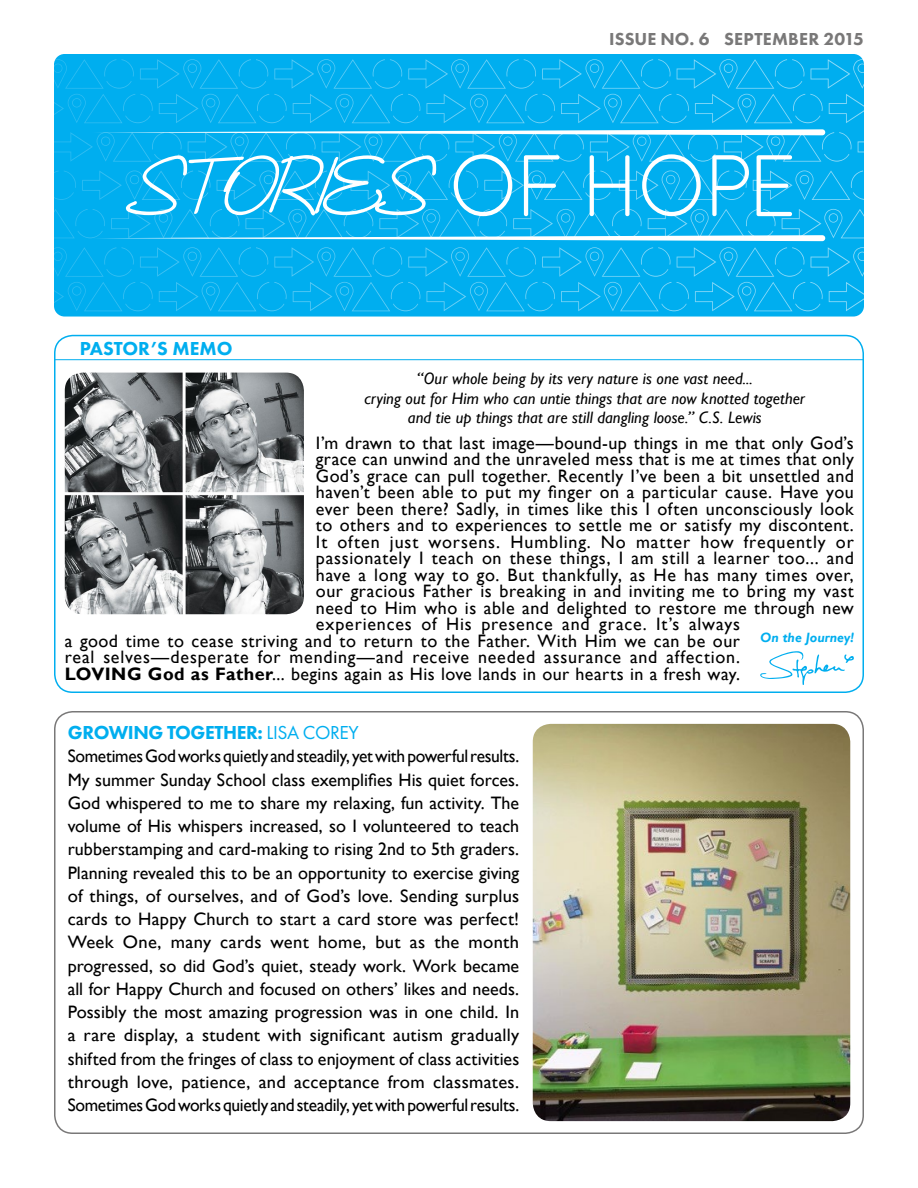
<style>
.page{position:relative;width:918px;height:1188px;background:#fff}
.page>*{position:absolute;margin:0;border:0;box-sizing:border-box;transform-origin:0 0}
.t1{font:800 19.5px "Futura PT";letter-spacing:-.02em;color:#00aeef}
.t2{font:800 19.5px "Futura PT";color:#00aeef}
.t3{font:18px/23.2px "Gill Sans";letter-spacing:.03em;color:#000;text-align:justify}
.t4{font:18px "Gill Sans";letter-spacing:.05em;color:#000}
.t5{font:800 18px "Futura PT";letter-spacing:.005em;color:#797878}
.t6{font:italic 16.5px/19.5px "Gill Sans";letter-spacing:.005em;color:#000;text-align:center}
.t7{font:italic 700 13.5px "Gill Sans";color:#00aeef}
.s1{font-weight:700}
.s2{font-weight:400}
</style>
<div class="page">
<hr style="left:54px;top:359px;width:810px;height:1px;background:#00aeef">
<div style="left:54px;top:54px;width:810px;height:263px;background:#00aeef;border-radius:11px"></div>
<svg style="left:54px;top:247px;width:810px;height:64px"></svg>
<svg style="left:54px;top:59px;width:810px;height:64px"></svg>
<svg style="left:54px;top:129px;width:810px;height:112px"></svg>
<div style="left:54px;top:711px;width:810px;height:423px;border:2px solid #797878;border-radius:18px"></div>
<div style="left:54px;top:335px;width:810px;height:358px;border:2px solid #00aeef;border-radius:18px"></div>
<img style="left:533px;top:724px;width:317px;height:397px">
<img style="left:65px;top:373px;width:239px;height:241px">
<svg style="left:760px;top:651px;width:94px;height:34px"></svg>
<p class="t2" style="left:80px;top:336px;width:154px">PASTOR’S MEMO</p>
<p class="t5" style="left:609px;top:28px;width:256px">ISSUE NO. 6 SEPTEMBER 2015</p>
<p class="t6" style="left:365px;top:369px;width:442px">“Our whole being by its very nature is one vast need...<br>crying out for Him who can untie things that are now knotted together and tie up things that are still dangling loose.” C.S. Lewis</p>
<p class="t3" style="left:316px;top:431px;width:539px">I’m drawn to that last image—bound-up things in me that only God’s</p>
<p class="t3" style="left:316px;top:448px;width:540px">grace can unwind and the unraveled mess that is me at times that only</p>
<p class="t3" style="left:316px;top:464px;width:539px">God’s grace can pull together. Recently I’ve been a bit unsettled and</p>
<p class="t3" style="left:316px;top:481px;width:539px">haven’t been able to put my finger on a particular cause. Have you</p>
<p class="t3" style="left:316px;top:497px;width:539px">ever been there? Sadly, in times like this I often unconsciously look</p>
<p class="t3" style="left:316px;top:514px;width:539px">to others and to experiences to settle me or satisfy my discontent.</p>
<p class="t4" style="left:316px;top:531px;width:539px">It often just worsens. Humbling. No matter how frequently or</p>
<p class="t3" style="left:316px;top:547px;width:539px">passionately I teach on these things, I am still a learner too... and</p>
<p class="t3" style="left:316px;top:563px;width:539px">have a long way to go. But thankfully, as He has many times over,</p>
<p class="t3" style="left:316px;top:580px;width:539px">our gracious Father is breaking in and inviting me to bring my vast</p>
<p class="t3" style="left:316px;top:596px;width:539px">need to Him who is able and delighted to restore me through new</p>
<p class="t3" style="left:316px;top:613px;width:426px">experiences of His presence and grace. It’s always</p>
<p class="t3" style="left:65px;top:629px;width:677px">a good time to cease striving and to return to the Father. With Him we can be our</p>
<p class="t3" style="left:65px;top:646px;width:677px">real selves—desperate for mending—and receive needed assurance and affection.</p>
<p class="t3" style="left:65px;top:662px;width:677px"><span class="s1">LOVING God as Father</span>... begins again as His love lands in our hearts in a fresh way.</p>
<p class="t7" style="left:760px;top:630px;width:95px">On the Journey!</p>
<p class="t1" style="left:68px;top:720px;width:293px">GROWING TOGETHER: <span class="s2">LISA COREY</span></p>
<p class="t3" style="left:68px;top:745px;width:453px">Sometimes God works quietly and steadily, yet with powerful results.<br>My summer Sunday School class exemplifies His quiet forces.<br>God whispered to me to share my relaxing, fun activity. The volume of His whispers increased, so I volunteered to teach rubberstamping and card-making to rising 2nd to 5th graders.<br>Planning revealed this to be an opportunity to exercise giving of things, of ourselves, and of God’s love. Sending surplus cards to Happy Church to start a card store was perfect!<br>Week One, many cards went home, but as the month progressed, so did God’s quiet, steady work. Work became all for Happy Church and focused on others’ likes and needs.<br>Possibly the most amazing progression was in one child. In a rare display, a student with significant autism gradually shifted from the fringes of class to enjoyment of class activities through love, patience, and acceptance from classmates.<br>Sometimes God works quietly and steadily, yet with powerful results.</p>
</div>
